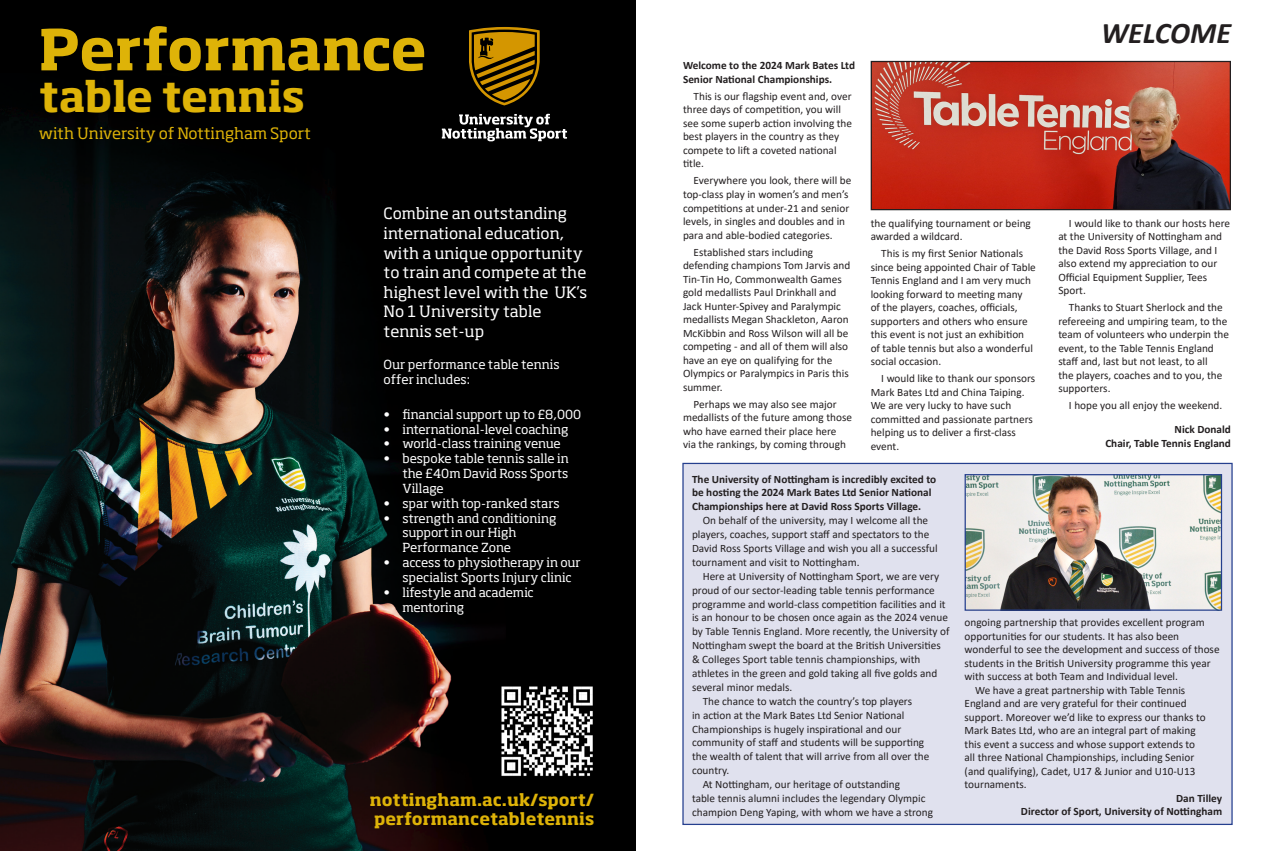
<style>
.page{position:relative;width:1276px;height:851px;background:#fff}
.page>*{position:absolute;margin:0;border:0;box-sizing:border-box;transform-origin:0 0}
.t1{font:700 55.62px "Soho Std";letter-spacing:-.01em;color:#deb308}
.t2{font:700 41.25px "Soho Std";letter-spacing:-.005em;color:#deb308}
.t3{font:italic 700 30px "Calibri";color:#231f20}
.t4{font:700 16.5px/19.4px "Soho Std";color:#deb308}
.t5{font:15.5px/19.6px "Soho Std";color:#fff}
.t6{font:15.5px "Soho Std";letter-spacing:-.005em;color:#deb308}
.t7{font:12.38px/14.9px "Soho Std";color:#fff}
.t8{font:11.25px/13.5px "Calibri";color:#231f20}
.t9{font:700 11.25px/13.9px "Calibri";color:#231f20}
</style>
<div class="page">
<div style="left:682px;top:462px;width:550px;height:362px;background:#e0e1ee;border:1px solid #253f8e"></div>
<img style="left:0;top:0;width:636px;height:850px">
<svg style="left:442px;top:114px;width:125px;height:27px"></svg>
<svg style="left:468px;top:27px;width:72px;height:78px;background:#725000"></svg>
<img style="left:450px;top:636px;width:186px;height:189px">
<img style="left:872px;top:63px;width:357px;height:145px">
<div style="left:870px;top:61px;width:361px;height:149px;border:1px solid #231f20"></div>
<img style="left:966px;top:476px;width:254px;height:132px">
<div style="left:964px;top:474px;width:258px;height:136px;border:1px solid #253f8e"></div>
<p class="t1" style="left:39px;top:14px;width:389px">Performance</p>
<p class="t2" style="left:39px;top:70px;width:268px">table tennis</p>
<p class="t6" style="left:39px;top:123px;width:274px">with University of Nottingham Sport</p>
<p class="t5" style="left:383px;top:204px;width:205px">Combine an outstanding international education, with a unique opportunity to train and compete at the highest level with the UK’s<br>No 1 University table tennis set-up</p>
<p class="t7" style="left:383px;top:357px;width:178px">Our performance table tennis offer includes:</p>
<p class="t7" style="left:383px;top:406px;width:199px">• financial support up to £8,000</p>
<p class="t7" style="left:383px;top:421px;width:186px">• international-level coaching</p>
<p class="t7" style="left:383px;top:436px;width:179px">• world-class training venue</p>
<p class="t7" style="left:402px;top:451px;width:168px;text-align:justify;text-indent:-19px">• bespoke table tennis salle in the £40m David Ross Sports Village</p>
<p class="t7" style="left:383px;top:495px;width:178px">• spar with top-ranked stars</p>
<p class="t7" style="left:402px;top:510px;width:155px;text-indent:-19px">• strength and conditioning support in our High<br>Performance Zone</p>
<p class="t7" style="left:402px;top:555px;width:180px;text-indent:-19px">• access to physiotherapy in our specialist Sports Injury clinic</p>
<p class="t7" style="left:402px;top:584px;width:133px;text-indent:-19px">• lifestyle and academic mentoring</p>
<p class="t4" style="left:370px;top:789px;width:226px">nottingham.ac.uk/sport/ performancetabletennis</p>
<p class="t9" style="left:683px;top:59px;width:174px;line-height:13.5px">Welcome to the 2024 Mark Bates Ltd<br>Senior National Championships.</p>
<p class="t8" style="left:683px;top:89px;width:171px;text-indent:11px">This is our flagship event and, over three days of competition, you will see some superb action involving the best players in the country as they compete to lift a coveted national title.</p>
<p class="t8" style="left:683px;top:174px;width:170px;text-indent:11px">Everywhere you look, there will be top-class play in women’s and men’s competitions at under-21 and senior levels, in singles and doubles and in para and able-bodied categories.</p>
<p class="t8" style="left:683px;top:245px;width:169px;text-indent:11px">Established stars including defending champions Tom Jarvis and<br>Tin-Tin Ho, Commonwealth Games gold medallists Paul Drinkhall and<br>Jack Hunter-Spivey and Paralympic medallists Megan Shackleton, Aaron<br>McKibbin and Ross Wilson will all be competing - and all of them will also have an eye on qualifying for the<br>Olympics or Paralympics in Paris this summer.</p>
<p class="t8" style="left:683px;top:397px;width:170px;text-indent:11px">Perhaps we may also see major medallists of the future among those who have earned their place here via the rankings, by coming through</p>
<p class="t8" style="left:870px;top:216px;width:162px">the qualifying tournament or being awarded a wildcard.</p>
<p class="t8" style="left:870px;top:246px;width:167px;text-indent:11px">This is my first Senior Nationals since being appointed Chair of Table<br>Tennis England and I am very much looking forward to meeting many<br>of the players, coaches, officials, supporters and others who ensure this event is not just an exhibition of table tennis but also a wonderful social occasion.</p>
<p class="t8" style="left:870px;top:371px;width:166px;text-indent:11px">I would like to thank our sponsors<br>Mark Bates Ltd and China Taiping.<br>We are very lucky to have such committed and passionate partners helping us to deliver a first-class event.</p>
<p class="t3" style="left:1101px;top:12px;width:131px">WELCOME</p>
<p class="t8" style="left:1058px;top:216px;width:173px;text-indent:11px">I would like to thank our hosts here at the University of Nottingham and the David Ross Sports Village, and I also extend my appreciation to our<br>Official Equipment Supplier, Tees<br>Sport.</p>
<p class="t8" style="left:1058px;top:300px;width:172px;text-indent:11px">Thanks to Stuart Sherlock and the refereeing and umpiring team, to the team of volunteers who underpin the event, to the Table Tennis England staff and, last but not least, to all<br>the players, coaches and to you, the supporters.</p>
<p class="t8" style="left:1069px;top:398px;width:155px">I hope you all enjoy the weekend.</p>
<p class="t9" style="left:1174px;top:422px;width:58px">Nick Donald</p>
<p class="t9" style="left:1105px;top:436px;width:127px">Chair, Table Tennis England</p>
<p class="t9" style="left:692px;top:471px;width:246px">The University of Nottingham is incredibly excited to be hosting the 2024 Mark Bates Ltd Senior National<br>Championships here at David Ross Sports Village.</p>
<p class="t8" style="left:692px;top:513px;width:247px;line-height:13.9px;text-indent:11px">On behalf of the university, may I welcome all the players, coaches, support staff and spectators to the David Ross Sports Village and wish you all a successful tournament and visit to Nottingham.</p>
<p class="t8" style="left:692px;top:568px;width:259px;line-height:13.9px;text-indent:11px">Here at University of Nottingham Sport, we are very proud of our sector-leading table tennis performance programme and world-class competition facilities and it is an honour to be chosen once again as the 2024 venue by Table Tennis England. More recently, the University of Nottingham swept the board at the British Universities &amp; Colleges Sport table tennis championships, with athletes in the green and gold taking all five golds and several minor medals.</p>
<p class="t8" style="left:692px;top:693px;width:239px;line-height:13.9px;text-indent:11px">The chance to watch the country’s top players<br>in action at the Mark Bates Ltd Senior National Championships is hugely inspirational and our community of staff and students will be supporting the wealth of talent that will arrive from all over the country.</p>
<p class="t8" style="left:692px;top:777px;width:242px;line-height:13.9px;text-indent:11px">At Nottingham, our heritage of outstanding<br>table tennis alumni includes the legendary Olympic champion Deng Yaping, with whom we have a strong</p>
<p class="t8" style="left:964px;top:615px;width:256px">ongoing partnership that provides excellent program opportunities for our students. It has also been wonderful to see the development and success of those students in the British University programme this year with success at both Team and Individual level.</p>
<p class="t8" style="left:964px;top:683px;width:242px;text-indent:11px">We have a great partnership with Table Tennis England and are very grateful for their continued support. Moreover we’d like to express our thanks to Mark Bates Ltd, who are an integral part of making this event a success and whose support extends to all three National Championships, including Senior (and qualifying), Cadet, U17 &amp; Junior and U10-U13 tournaments.</p>
<p class="t9" style="left:1176px;top:791px;width:47px">Dan Tilley</p>
<p class="t9" style="left:1021px;top:804px;width:203px">Director of Sport, University of Nottingham</p>
</div>
